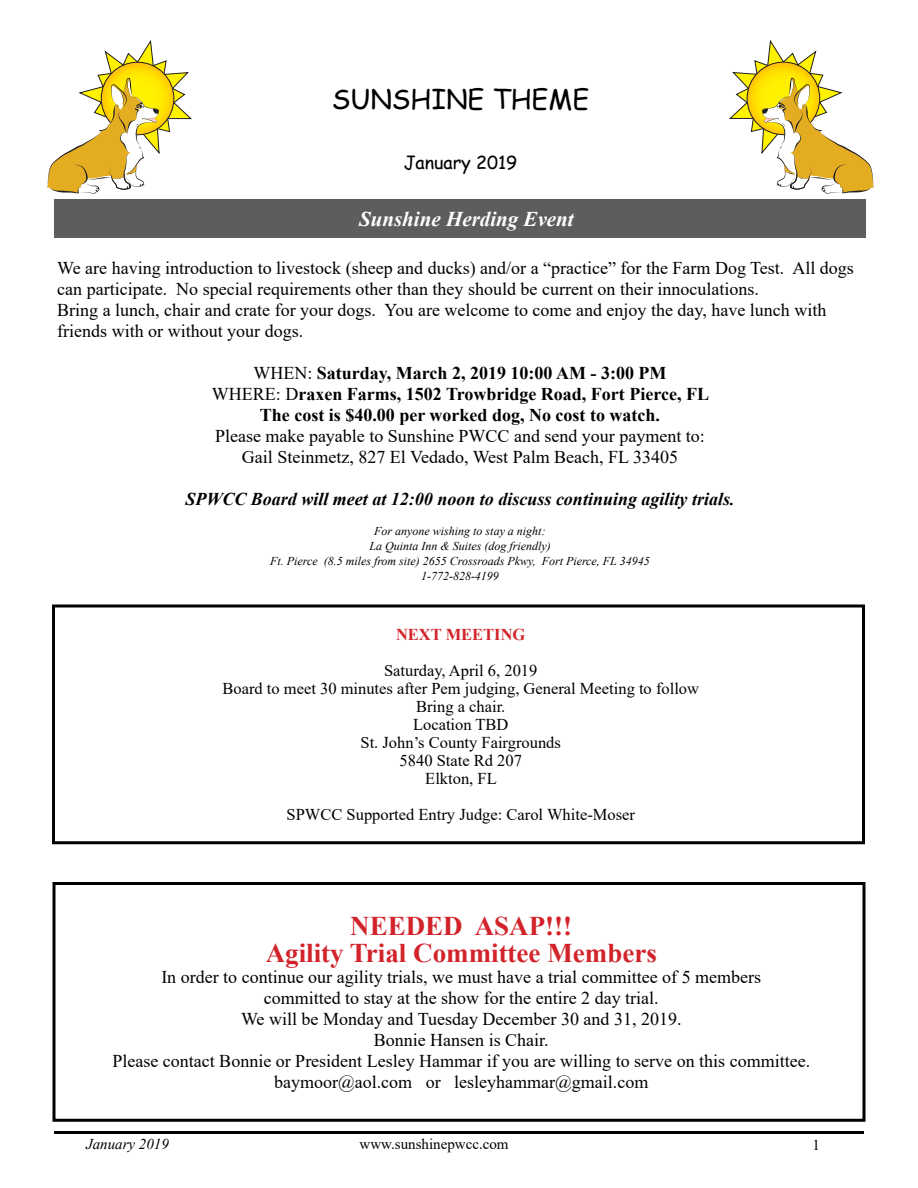
<style>
.page{position:relative;width:918px;height:1188px;background:#fff}
.page>*{position:absolute;margin:0;border:0;box-sizing:border-box;transform-origin:0 0}
.t1{font:700 27px/27px "Times New Roman";color:#d2232a;text-align:center}
.t2{font:27px "Comic Sans MS";color:#000}
.t3{font:italic 700 21px "Times New Roman";color:#fff}
.t4{font:18px/21px "Times New Roman";color:#000;text-align:center}
.t5{font:700 18px/21px "Times New Roman";color:#000;text-align:center}
.t6{font:italic 700 18px "Times New Roman";color:#000}
.t7{font:18px "Comic Sans MS";color:#000}
.t8{font:16.5px/18px "Times New Roman";color:#000;text-align:center}
.t9{font:700 16.5px "Times New Roman";color:#d2232a}
.t10{font:15px "Times New Roman";color:#000}
.t11{font:italic 15px "Times New Roman";color:#000}
.t12{font:italic 12px/15px "Times New Roman";color:#000;text-align:center}
.s1{font-weight:400}
</style>
<div class="page">
<hr style="left:54px;top:1131px;width:810px;height:3px;background:#000">
<div style="left:54px;top:200px;width:812px;height:38px;background:#5d5d60"></div>
<svg style="left:730px;top:40px;width:144px;height:154px"></svg>
<svg style="left:47px;top:40px;width:144px;height:154px"></svg>
<div style="left:52px;top:604px;width:813px;height:240px;border:3px solid #000"></div>
<div style="left:52px;top:882px;width:814px;height:240px;border:3px solid #000"></div>
<h1 class="t2" style="left:332px;top:79px;width:259px">SUNSHINE THEME</h1>
<p class="t7" style="left:404px;top:149px;width:115px">January 2019</p>
<p class="t3" style="left:359px;top:204px;width:216px">Sunshine Herding Event</p>
<p class="t4" style="left:57px;top:257px;width:798px;text-align:left">We are having introduction to livestock (sheep and ducks) and/or a “practice” for the Farm Dog Test. All dogs can participate. No special requirements other than they should be current on their innoculations.<br>Bring a lunch, chair and crate for your dogs. You are welcome to come and enjoy the day, have lunch with friends with or without your dogs.</p>
<p class="t5" style="left:212px;top:362px;width:499px"><span class="s1">WHEN:</span> Saturday, March 2, 2019 10:00 AM - 3:00 PM<br><span class="s1">WHERE: D</span>raxen Farms, 1502 Trowbridge Road, Fort Pierce, FL<br>The cost is $40.00 per worked dog, No cost to watch.</p>
<p class="t4" style="left:215px;top:425px;width:491px">Please make payable to Sunshine PWCC and send your payment to:<br>Gail Steinmetz, 827 El Vedado, West Palm Beach, FL 33405</p>
<p class="t6" style="left:185px;top:486px;width:551px">SPWCC Board will meet at 12:00 noon to discuss continuing agility trials.</p>
<p class="t12" style="left:270px;top:523px;width:381px">For anyone wishing to stay a night:<br>La Quinta Inn &amp; Suites (dog friendly)<br>Ft. Pierce (8.5 miles from site) 2655 Crossroads Pkwy, Fort Pierce, FL 34945<br>1-772-828-4199</p>
<p class="t9" style="left:396px;top:623px;width:131px">NEXT MEETING</p>
<p class="t8" style="left:222px;top:661px;width:478px">Saturday, April 6, 2019<br>Board to meet 30 minutes after Pem judging, General Meeting to follow<br>Bring a chair.<br>Location TBD<br>St. John’s County Fairgrounds<br>5840 State Rd 207<br>Elkton, FL</p>
<p class="t8" style="left:287px;top:805px;width:350px">SPWCC Supported Entry Judge: Carol White-Moser</p>
<h1 class="t1" style="left:266px;top:911px;width:393px">NEEDED ASAP!!!<br>Agility Trial Committee Members</h1>
<p class="t4" style="left:112px;top:965px;width:699px">In order to continue our agility trials, we must have a trial committee of 5 members<br>committed to stay at the show for the entire 2 day trial.<br>We will be Monday and Tuesday December 30 and 31, 2019.<br>Bonnie Hansen is Chair.<br>Please contact Bonnie or President Lesley Hammar if you are willing to serve on this committee. baymoor@aol.com or lesleyhammar@gmail.com</p>
<p class="t11" style="left:86px;top:1134px;width:84px">January 2019</p>
<p class="t10" style="left:360px;top:1133px;width:151px">www.sunshinepwcc.com</p>
<p class="t10" style="left:813px;top:1135px;width:9px">1</p>
</div>
